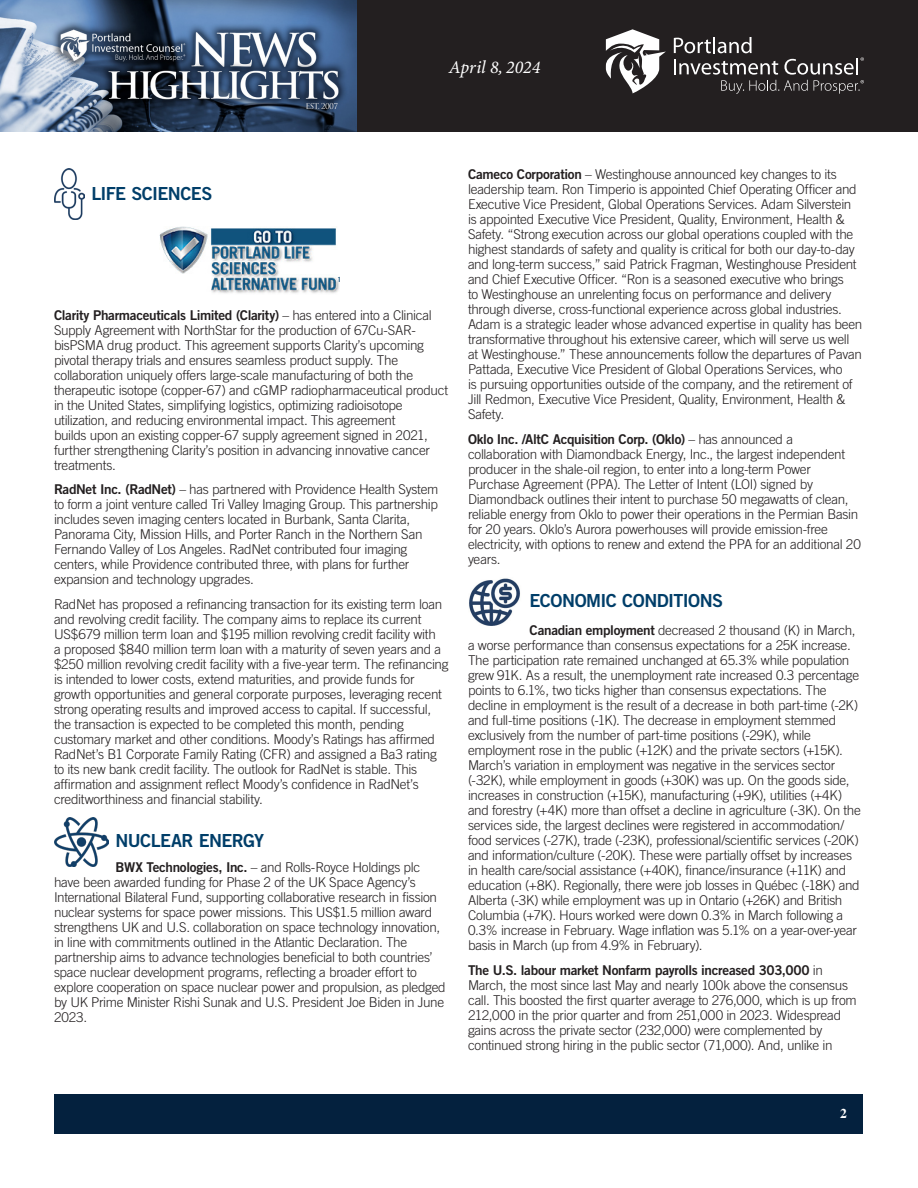
<style>
.page{position:relative;width:918px;height:1188px;background:#fff}
.page>*{position:absolute;margin:0;border:0;box-sizing:border-box;transform-origin:0 0}
.Article_-_Body{font:18px "Trade Gothic Bold Two";letter-spacing:-.03em;color:#003e69}
.t1{font:italic 18px "Minion Variable Concept";color:#fff}
.Article_-_Body-2{font:300 13.5px/15px "Trade Gothic";letter-spacing:-.02em;color:#231f20}
.t2{font:700 13.5px "Times";color:#fff}
.t3{font:7.05px "Trade Gothic Bold Cond Twenty";color:#003e69}
.s1{font-family:"Trade Gothic Bold Two";font-weight:400}
</style>
<div class="page">
<div style="left:356px;top:0;width:562px;height:132px;background:#231f20"></div>
<img style="left:0;top:0;width:356px;height:132px">
<svg style="left:674px;top:37px;width:190px;height:57px"></svg>
<svg style="left:606px;top:29px;width:60px;height:64px"></svg>
<div style="left:55px;top:1094px;width:808px;height:39px;background:#04213e"></div>
<img style="left:54px;top:168px;width:31px;height:51px">
<img style="left:160px;top:226px;width:179px;height:67px">
<img style="left:54px;top:818px;width:55px;height:48px">
<img style="left:469px;top:578px;width:51px;height:48px">
<h1 class="t1" style="left:450px;top:55px;width:92px">April 8, 2024</h1>
<p class="Article_-_Body" style="left:91px;top:183px;width:122px">LIFE SCIENCES</p>
<p class="t3" style="left:338px;top:275px;width:5px">1</p>
<p class="Article_-_Body-2" style="left:54px;top:307px;width:396px"><span class="s1">Clarity Pharmaceuticals Limited (Clarity)</span> – has entered into a Clinical Supply Agreement with NorthStar for the production of 67Cu-SAR&shy;bisPSMA drug product. This agreement supports Clarity’s upcoming pivotal therapy trials and ensures seamless product supply. The collaboration uniquely offers large-scale manufacturing of both the therapeutic isotope (copper-67) and cGMP radiopharmaceutical product in the United States, simplifying logistics, optimizing radioisotope utilization, and reducing environmental impact. This agreement<br>builds upon an existing copper-67 supply agreement signed in 2021, further strengthening Clarity’s position in advancing innovative cancer treatments.</p>
<p class="Article_-_Body-2" style="left:54px;top:482px;width:386px"><span class="s1">RadNet Inc. (RadNet)</span> – has partnered with Providence Health System to form a joint venture called Tri Valley Imaging Group. This partnership includes seven imaging centers located in Burbank, Santa Clarita, Panorama City, Mission Hills, and Porter Ranch in the Northern San Fernando Valley of Los Angeles. RadNet contributed four imaging centers, while Providence contributed three, with plans for further expansion and technology upgrades.</p>
<p class="Article_-_Body-2" style="left:54px;top:597px;width:396px">RadNet has proposed a refinancing transaction for its existing term loan and revolving credit facility. The company aims to replace its current US$679 million term loan and $195 million revolving credit facility with<br>a proposed $840 million term loan with a maturity of seven years and a $250 million revolving credit facility with a five-year term. The refinancing is intended to lower costs, extend maturities, and provide funds for growth opportunities and general corporate purposes, leveraging recent strong operating results and improved access to capital. If successful, the transaction is expected to be completed this month, pending customary market and other conditions. Moody’s Ratings has affirmed RadNet’s B1 Corporate Family Rating (CFR) and assigned a Ba3 rating to its new bank credit facility. The outlook for RadNet is stable. This affirmation and assignment reflect Moody’s confidence in RadNet’s creditworthiness and financial stability.</p>
<p class="Article_-_Body" style="left:115px;top:829px;width:150px">NUCLEAR ENERGY</p>
<p class="Article_-_Body-2" style="left:54px;top:859px;width:393px;text-indent:62px"><span class="s1">BWX Technologies, Inc.</span> – and Rolls-Royce Holdings plc have been awarded funding for Phase 2 of the UK Space Agency’s International Bilateral Fund, supporting collaborative research in fission nuclear systems for space power missions. This US$1.5 million award strengthens UK and U.S. collaboration on space technology innovation, in line with commitments outlined in the Atlantic Declaration. The partnership aims to advance technologies beneficial to both countries’ space nuclear development programs, reflecting a broader effort to explore cooperation on space nuclear power and propulsion, as pledged by UK Prime Minister Rishi Sunak and U.S. President Joe Biden in June 2023.</p>
<p class="Article_-_Body-2" style="left:468px;top:167px;width:396px"><span class="s1">Cameco Corporation</span> – Westinghouse announced key changes to its leadership team. Ron Timperio is appointed Chief Operating Officer and Executive Vice President, Global Operations Services. Adam Silverstein is appointed Executive Vice President, Quality, Environment, Health &amp; Safety. “Strong execution across our global operations coupled with the highest standards of safety and quality is critical for both our day-to-day and long-term success,” said Patrick Fragman, Westinghouse President and Chief Executive Officer. “Ron is a seasoned executive who brings<br>to Westinghouse an unrelenting focus on performance and delivery through diverse, cross-functional experience across global industries.<br>Adam is a strategic leader whose advanced expertise in quality has been transformative throughout his extensive career, which will serve us well at Westinghouse.” These announcements follow the departures of Pavan Pattada, Executive Vice President of Global Operations Services, who<br>is pursuing opportunities outside of the company, and the retirement of Jill Redmon, Executive Vice President, Quality, Environment, Health &amp; Safety.</p>
<p class="Article_-_Body-2" style="left:468px;top:432px;width:394px"><span class="s1">Oklo Inc. /AltC Acquisition Corp. (Oklo)</span> – has announced a collaboration with Diamondback Energy, Inc., the largest independent producer in the shale-oil region, to enter into a long-term Power Purchase Agreement (PPA). The Letter of Intent (LOI) signed by Diamondback outlines their intent to purchase 50 megawatts of clean, reliable energy from Oklo to power their operations in the Permian Basin for 20 years. Oklo’s Aurora powerhouses will provide emission-free electricity, with options to renew and extend the PPA for an additional 20 years.</p>
<p class="Article_-_Body" style="left:529px;top:589px;width:195px">ECONOMIC CONDITIONS</p>
<p class="Article_-_Body-2" style="left:468px;top:623px;width:394px;text-indent:62px"><span class="s1">Canadian employment</span> decreased 2 thousand (K) in March, a worse performance than consensus expectations for a 25K increase.<br>The participation rate remained unchanged at 65.3% while population grew 91K. As a result, the unemployment rate increased 0.3 percentage points to 6.1%, two ticks higher than consensus expectations. The decline in employment is the result of a decrease in both part-time (-2K) and full-time positions (-1K). The decrease in employment stemmed exclusively from the number of part-time positions (-29K), while employment rose in the public (+12K) and the private sectors (+15K).<br>March’s variation in employment was negative in the services sector (-32K), while employment in goods (+30K) was up. On the goods side, increases in construction (+15K), manufacturing (+9K), utilities (+4K) and forestry (+4K) more than offset a decline in agriculture (-3K). On the services side, the largest declines were registered in accommodation/ food services (-27K), trade (-23K), professional/scientific services (-20K) and information/culture (-20K). These were partially offset by increases in health care/social assistance (+40K), finance/insurance (+11K) and education (+8K). Regionally, there were job losses in Québec (-18K) and Alberta (-3K) while employment was up in Ontario (+26K) and British Columbia (+7K). Hours worked were down 0.3% in March following a 0.3% increase in February. Wage inflation was 5.1% on a year-over-year basis in March (up from 4.9% in February).</p>
<p class="Article_-_Body-2" style="left:468px;top:963px;width:390px"><span class="s1">The U.S. labour market Nonfarm payrolls increased 303,000</span> in March, the most since last May and nearly 100k above the consensus call. This boosted the first quarter average to 276,000, which is up from 212,000 in the prior quarter and from 251,000 in 2023. Widespread gains across the private sector (232,000) were complemented by continued strong hiring in the public sector (71,000). And, unlike in</p>
<p class="t2" style="left:840px;top:1100px;width:8px">2</p>
</div>
